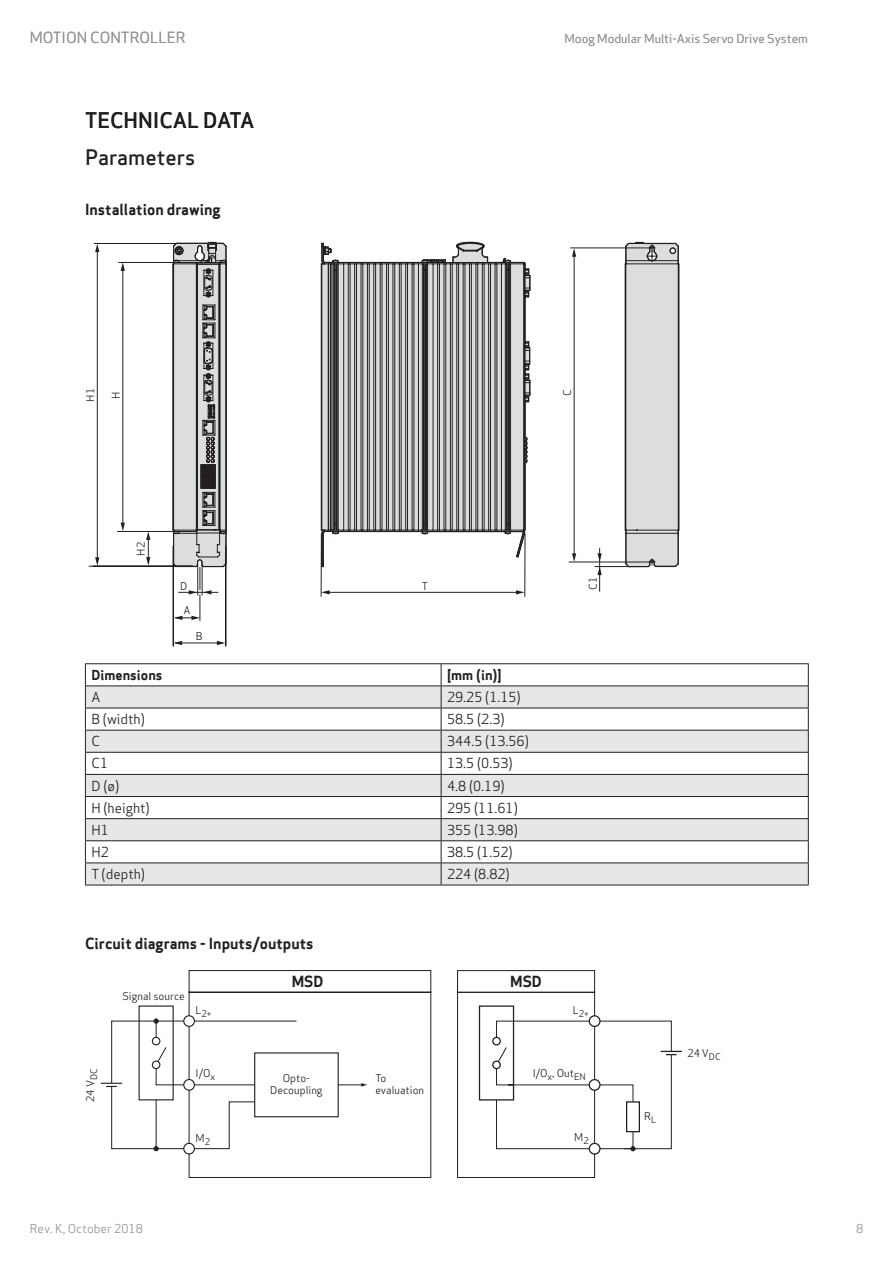
<style>
.page{position:relative;width:893px;height:1263px;background:#fff}
.page>*{position:absolute;margin:0;border:0;box-sizing:border-box;transform-origin:0 0}
.t1{font:500 21px "Apex Sans";color:#231f20}
.t2{font:700 15px "Apex Sans";color:#231f20}
.t3{font:15px "Apex Sans";color:#939598}
.t4{font:15px "Apex Sans Bold T";color:#231f20}
.t5{font:13.5px "Apex Sans";color:#231f20}
.t6{font:700 13.5px "Apex Sans";color:#231f20}
.t7{font:12px "Apex Sans";color:#939598}
.t8{font:10.5px/12.6px "Apex Sans Book T";color:#231f20;text-align:center}
.t9{font:9px "Apex Sans Book T";color:#231f20}
</style>
<div class="page">
<svg style="left:320px;top:242px;width:304px;height:292px"></svg>
<svg style="left:624px;top:241px;width:56px;height:327px;background:#d3d3d5"></svg>
<hr style="left:321px;top:534px;width:1px;height:62px;background:#231f20">
<hr style="left:524px;top:534px;width:1px;height:63px;background:#231f20">
<hr style="left:117px;top:531px;width:76px;height:1px;background:#231f20">
<hr style="left:173px;top:546px;width:1px;height:100px;background:#231f20">
<hr style="left:225px;top:546px;width:1px;height:100px;background:#231f20">
<hr style="left:89px;top:566px;width:104px;height:1px;background:#231f20">
<hr style="left:119px;top:262px;width:73px;height:1px;background:#231f20">
<hr style="left:94px;top:243px;width:89px;height:1px;background:#231f20">
<hr style="left:595px;top:566px;width:41px;height:1px;background:#231f20">
<hr style="left:569px;top:562px;width:80px;height:1px;background:#231f20">
<hr style="left:570px;top:248px;width:81px;height:1px;background:#231f20">
<hr style="left:599px;top:548px;width:1px;height:43px;background:#231f20">
<svg style="left:597px;top:553px;width:5px;height:22px"></svg>
<hr style="left:574px;top:251px;width:1px;height:306px;background:#231f20">
<svg style="left:572px;top:248px;width:4px;height:9px"></svg>
<svg style="left:572px;top:553px;width:4px;height:9px"></svg>
<hr style="left:123px;top:269px;width:1px;height:257px;background:#231f20">
<svg style="left:121px;top:263px;width:4px;height:8px"></svg>
<svg style="left:121px;top:523px;width:4px;height:8px"></svg>
<svg style="left:146px;top:532px;width:4px;height:34px"></svg>
<hr style="left:97px;top:251px;width:1px;height:310px;background:#231f20">
<svg style="left:95px;top:244px;width:4px;height:8px"></svg>
<svg style="left:95px;top:557px;width:4px;height:9px"></svg>
<svg style="left:172px;top:241px;width:55px;height:379px;background:#afaeb0"></svg>
<hr style="left:175px;top:643px;width:46px;height:1px;background:#231f20">
<svg style="left:174px;top:641px;width:8px;height:4px"></svg>
<svg style="left:217px;top:641px;width:8px;height:4px"></svg>
<hr style="left:324px;top:592px;width:195px;height:1px;background:#231f20">
<svg style="left:321px;top:590px;width:9px;height:4px"></svg>
<svg style="left:516px;top:590px;width:9px;height:4px"></svg>
<svg style="left:457px;top:970px;width:225px;height:185px"></svg>
<svg style="left:188px;top:970px;width:243px;height:208px"></svg>
<svg style="left:184px;top:1016px;width:10px;height:10px"></svg>
<div style="left:183px;top:1015px;width:12px;height:12px;border:1px solid #231f20;border-radius:50%"></div>
<svg style="left:101px;top:1019px;width:267px;height:136px"></svg>
<svg style="left:86px;top:686px;width:722px;height:199px;fill:#e6e7e9"></svg>
<hr style="left:85px;top:663px;width:356px;height:1px;background:#231f20">
<hr style="left:441px;top:663px;width:368px;height:1px;background:#231f20">
<hr style="left:85px;top:685px;width:356px;height:1px;background:#231f20">
<hr style="left:441px;top:685px;width:368px;height:1px;background:#231f20">
<hr style="left:85px;top:708px;width:356px;height:1px;background:#231f20">
<hr style="left:441px;top:708px;width:368px;height:1px;background:#231f20">
<hr style="left:85px;top:730px;width:356px;height:1px;background:#231f20">
<hr style="left:441px;top:730px;width:368px;height:1px;background:#231f20">
<hr style="left:85px;top:752px;width:356px;height:1px;background:#231f20">
<hr style="left:441px;top:752px;width:368px;height:1px;background:#231f20">
<hr style="left:85px;top:774px;width:356px;height:1px;background:#231f20">
<hr style="left:441px;top:774px;width:368px;height:1px;background:#231f20">
<hr style="left:85px;top:796px;width:356px;height:1px;background:#231f20">
<hr style="left:441px;top:796px;width:368px;height:1px;background:#231f20">
<hr style="left:85px;top:818px;width:356px;height:1px;background:#231f20">
<hr style="left:441px;top:818px;width:368px;height:1px;background:#231f20">
<hr style="left:85px;top:840px;width:356px;height:1px;background:#231f20">
<hr style="left:441px;top:840px;width:368px;height:1px;background:#231f20">
<hr style="left:85px;top:862px;width:356px;height:1px;background:#231f20">
<svg style="left:85px;top:664px;width:1px;height:221px"></svg>
<hr style="left:441px;top:862px;width:368px;height:1px;background:#231f20">
<svg style="left:441px;top:664px;width:1px;height:221px"></svg>
<svg style="left:808px;top:664px;width:1px;height:221px"></svg>
<hr style="left:85px;top:885px;width:356px;height:1px;background:#231f20">
<hr style="left:441px;top:885px;width:368px;height:1px;background:#231f20">
<p class="t3" style="left:30px;top:25px;width:23px">Motion</p>
<p class="t3" style="left:90px;top:25px;width:20px">Controller</p>
<p class="t7" style="left:564px;top:28px;width:245px">Moog Modular Multi-Axis Servo Drive System</p>
<p class="t3" style="left:43px;top:25px;width:10px">o</p>
<p class="t3" style="left:100px;top:25px;width:11px">orl</p>
<h1 class="t1" style="left:85px;top:101px;width:171px">TECHNICAL DATA</h1>
<h1 class="t1" style="left:85px;top:138px;width:112px">PARAMETERS</h1>
<p class="t2" style="left:85px;top:200px;width:137px">Installation drawing</p>
<p class="t8" style="left:84px;top:402px;width:15px;rotate:-90deg">H1</p>
<p class="t8" style="left:109px;top:399px;width:9px;rotate:-90deg">H</p>
<p class="t8" style="left:561px;top:396px;width:8px;rotate:-90deg">C</p>
<p class="t8" style="left:135px;top:556px;width:15px;rotate:-90deg">H2</p>
<p class="t8" style="left:180px;top:580px;width:9px">D</p>
<p class="t8" style="left:422px;top:580px;width:8px">T</p>
<p class="t8" style="left:183px;top:604px;width:9px">A</p>
<p class="t8" style="left:196px;top:629px;width:8px">B</p>
<p class="t6" style="left:91px;top:666px;width:73px">Dimensions</p>
<p class="t6" style="left:447px;top:666px;width:56px">[mm (in)]</p>
<p class="t5" style="left:91px;top:686px;width:11px">A</p>
<p class="t5" style="left:447px;top:686px;width:75px">29.25 (1.15)</p>
<p class="t5" style="left:91px;top:708px;width:55px">B (width)</p>
<p class="t5" style="left:447px;top:708px;width:59px">58.5 (2.3)</p>
<p class="t5" style="left:91px;top:730px;width:10px">C</p>
<p class="t5" style="left:447px;top:730px;width:83px">344.5 (13.56)</p>
<p class="t5" style="left:91px;top:752px;width:18px">C1</p>
<p class="t5" style="left:447px;top:752px;width:67px">13.5 (0.53)</p>
<p class="t5" style="left:91px;top:774px;width:29px">D (ø)</p>
<p class="t5" style="left:447px;top:774px;width:59px">4.8 (0.19)</p>
<p class="t5" style="left:91px;top:797px;width:60px">H (height)</p>
<p class="t5" style="left:447px;top:797px;width:72px">295 (11.61)</p>
<p class="t5" style="left:91px;top:819px;width:19px">H1</p>
<p class="t5" style="left:447px;top:819px;width:72px">355 (13.98)</p>
<p class="t5" style="left:91px;top:841px;width:19px">H2</p>
<p class="t5" style="left:447px;top:841px;width:67px">38.5 (1.52)</p>
<p class="t5" style="left:91px;top:863px;width:55px">T (depth)</p>
<p class="t5" style="left:447px;top:863px;width:64px">224 (8.82)</p>
<p class="t2" style="left:85px;top:934px;width:230px">Circuit diagrams - Inputs/outputs</p>
<p class="t8" style="left:122px;top:990px;width:64px">Signal source</p>
<p class="t9" style="left:196px;top:1008px;width:17px"><sup>L</sup>2+</p>
<p class="t4" style="left:292px;top:971px;width:33px">MSD</p>
<p class="t4" style="left:510px;top:972px;width:33px">MSD</p>
<p class="t8" style="left:586px;top:590px;width:15px;rotate:-90deg">C1</p>
<p class="t9" style="left:573px;top:1008px;width:17px"><sup>L</sup>2+</p>
<p class="t8" style="left:84px;top:1102px;width:35px;rotate:-90deg">24 V<sub>DC</sub></p>
<p class="t8" style="left:196px;top:1067px;width:21px">I/O<sub>x</sub></p>
<p class="t8" style="left:196px;top:1131px;width:16px">M<sub>2</sub></p>
<p class="t8" style="left:270px;top:1071px;width:54px">Opto-<br>Decoupling</p>
<p class="t8" style="left:375px;top:1071px;width:50px;text-align:left">To evaluation</p>
<p class="t8" style="left:533px;top:1066px;width:55px">I/O<sub>x</sub>, Out<sub>EN</sub></p>
<p class="t8" style="left:574px;top:1131px;width:16px">M<sub>2</sub></p>
<p class="t8" style="left:644px;top:1110px;width:13px">R<sub>L</sub></p>
<p class="t8" style="left:687px;top:1047px;width:35px">24 V<sub>DC</sub></p>
<p class="t7" style="left:30px;top:1219px;width:115px">Rev. K, October 2018</p>
<p class="t7" style="left:856px;top:1219px;width:9px">8</p>
</div>
